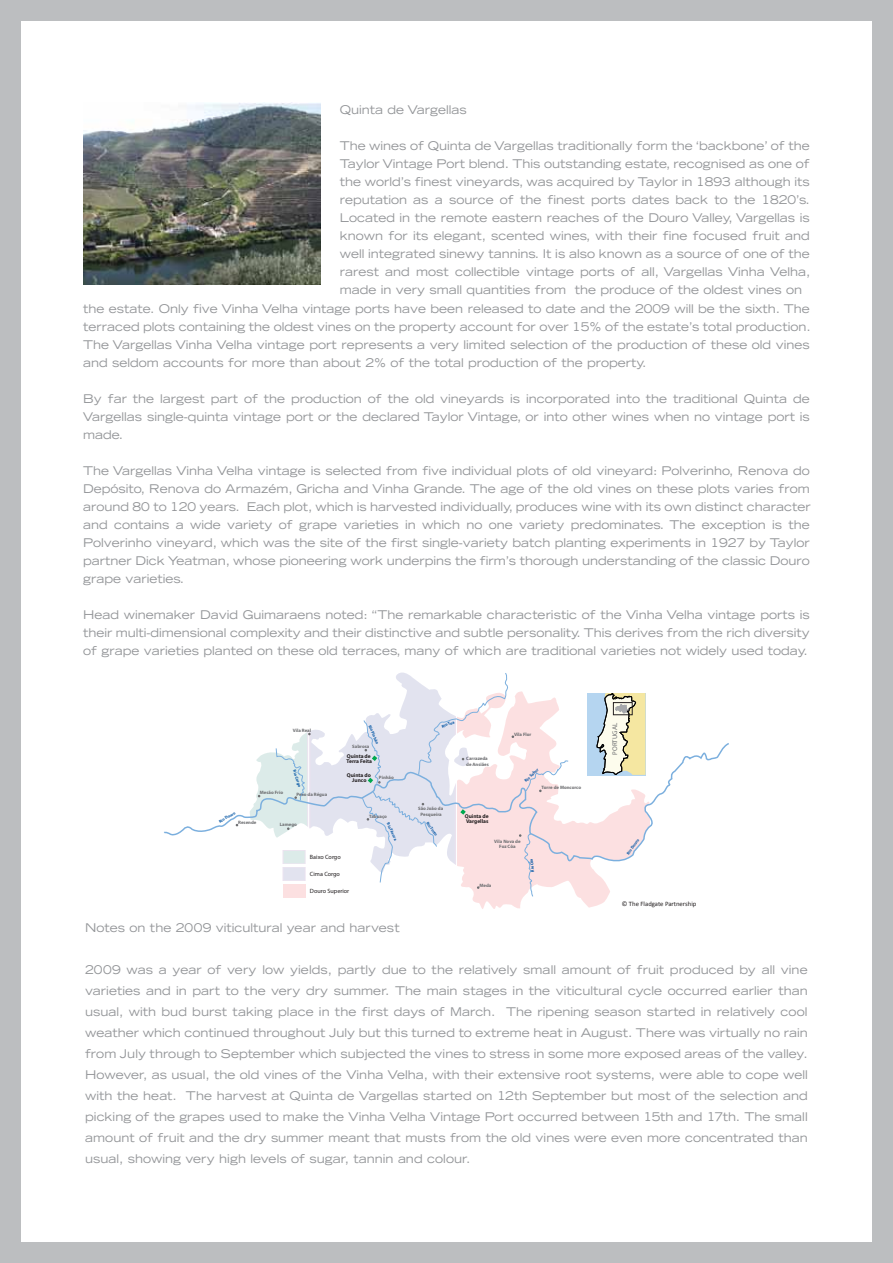
<style>
.page{position:relative;width:893px;height:1263px;background:#bcbec0}
.page>*{position:absolute;margin:0;border:0;box-sizing:border-box;transform-origin:0 0}
.t1{font:expanded 12px/18px "Trade Gothic LH";color:#939598;text-align:justify}
.t2{font:6.9px "Myriad Pro";color:#6d6e71}
.t3{font:6.75px "Calibri";color:#231f20}
.t4{font:6.15px "Myriad Pro";color:#231f20}
.t5{font:700 5.4px/4.8px "Myriad Pro";color:#231f20}
.t6{font:700 4.8px/5.7px "Myriad Pro";color:#6d6e71;text-align:center}
.t7{font:700 4.05px "Myriad Pro";color:#0054a4}
</style>
<div class="page">
<div style="left:21px;top:21px;width:851px;height:1221px;background:#fff"></div>
<div style="left:283px;top:884px;width:22px;height:14px;background:#fce0e1"></div>
<svg style="left:472px;top:897px;width:20px;height:12px"></svg>
<svg style="left:164px;top:742px;width:565px;height:125px"></svg>
<svg style="left:249px;top:672px;width:320px;height:225px"></svg>
<div style="left:587px;top:693px;width:58px;height:82px;background:#b5d5f0"></div>
<svg style="left:596px;top:693px;width:49px;height:83px;background:#d3d2b9"></svg>
<img style="left:83px;top:102px;width:237px;height:183px">
<p class="t1" style="left:340px;top:100px;width:129px">Quinta de Vargellas</p>
<p class="t1" style="left:340px;top:136px;width:472px">The wines of Quinta de Vargellas traditionally form the ‘backbone’ of the</p>
<p class="t1" style="left:340px;top:154px;width:472px">Taylor Vintage Port blend. This outstanding estate, recognised as one of</p>
<p class="t1" style="left:340px;top:172px;width:472px">the world’s finest vineyards, was acquired by Taylor in 1893 although its</p>
<p class="t1" style="left:340px;top:190px;width:472px">reputation as a source of the finest ports dates back to the 1820’s.</p>
<p class="t1" style="left:340px;top:208px;width:472px">Located in the remote eastern reaches of the Douro Valley, Vargellas is</p>
<p class="t1" style="left:340px;top:226px;width:472px">known for its elegant, scented wines, with their fine focused fruit and</p>
<p class="t1" style="left:340px;top:244px;width:472px">well integrated sinewy tannins. It is also known as a source of one of the</p>
<p class="t1" style="left:340px;top:262px;width:472px">rarest and most collectible vintage ports of all, Vargellas Vinha Velha,</p>
<p class="t1" style="left:340px;top:280px;width:464px">made in very small quantities from the produce of the oldest vines on</p>
<p class="t1" style="left:83px;top:299px;width:728px">the estate. Only five Vinha Velha vintage ports have been released to date and the 2009 will be the sixth. The</p>
<p class="t1" style="left:83px;top:317px;width:729px">terraced plots containing the oldest vines on the property account for over 15% of the estate’s total production.</p>
<p class="t1" style="left:83px;top:335px;width:728px">The Vargellas Vinha Velha vintage port represents a very limited selection of the production of these old vines</p>
<p class="t1" style="left:83px;top:353px;width:565px">and seldom accounts for more than about 2% of the total production of the property.</p>
<p class="t1" style="left:83px;top:389px;width:728px">By far the largest part of the production of the old vineyards is incorporated into the traditional Quinta de Vargellas single-quinta vintage port or the declared Taylor Vintage, or into other wines when no vintage port is made.</p>
<p class="t1" style="left:83px;top:461px;width:729px">The Vargellas Vinha Velha vintage is selected from five individual plots of old vineyard: Polverinho, Renova do Depósito, Renova do Armazém, Gricha and Vinha Grande. The age of the old vines on these plots varies from around 80 to 120 years. Each plot, which is harvested individually, produces wine with its own distinct character and contains a wide variety of grape varieties in which no one variety predominates. The exception is the Polverinho vineyard, which was the site of the first single-variety batch planting experiments in 1927 by Taylor partner Dick Yeatman, whose pioneering work underpins the firm’s thorough understanding of the classic Douro grape varieties.</p>
<p class="t1" style="left:83px;top:605px;width:728px">Head winemaker David Guimaraens noted: “The remarkable characteristic of the Vinha Velha vintage ports is their multi-dimensional complexity and their distinctive and subtle personality. This derives from the rich diversity of grape varieties planted on these old terraces, many of which are traditional varieties not widely used today.</p>
<p class="t6" style="left:293px;top:727px;width:20px">Vila Real</p>
<p class="t7" style="left:297px;top:769px;width:19px;rotate:71deg">Rio Corgo</p>
<p class="t7" style="left:372px;top:724px;width:21px;rotate:67deg">Rio Pinhão</p>
<p class="t6" style="left:352px;top:743px;width:19px">Sabrosa</p>
<p class="t5" style="left:347px;top:753px;width:27px">Quinta de<br>Terra Feita</p>
<p class="t5" style="left:347px;top:773px;width:26px;text-align:center">Quinta do<br>Junco</p>
<p class="t6" style="left:379px;top:774px;width:16px;rotate:1deg">Pinhão</p>
<p class="t7" style="left:441px;top:724px;width:15px;rotate:-21deg">Rio Tua</p>
<p class="t6" style="left:466px;top:756px;width:24px;text-align:left">Carrazeda de Ansiães</p>
<p class="t6" style="left:514px;top:731px;width:19px">Vila Flor</p>
<p class="t7" style="left:523px;top:779px;width:19px;rotate:-45deg">Rio Sabor</p>
<p class="t6" style="left:542px;top:784px;width:41px">Torre de Moncorco</p>
<p class="t2" style="left:611px;top:755px;width:33px;rotate:-90deg">PORTUGAL</p>
<p class="t6" style="left:260px;top:790px;width:25px">Mesão Frio</p>
<p class="t6" style="left:297px;top:791px;width:32px">Peso da Régua</p>
<p class="t7" style="left:218px;top:819px;width:20px;rotate:-31deg">Rio Douro</p>
<p class="t6" style="left:369px;top:813px;width:19px">Tabuaço</p>
<p class="t6" style="left:238px;top:819px;width:20px">Resende</p>
<p class="t7" style="left:390px;top:822px;width:20px;rotate:65deg">Rio Távora</p>
<p class="t6" style="left:280px;top:822px;width:19px">Lamego</p>
<p class="t6" style="left:418px;top:806px;width:27px">São João da<br>Pesqueira</p>
<p class="t7" style="left:430px;top:820px;width:18px;rotate:56deg">Rio Torto</p>
<p class="t5" style="left:465px;top:813px;width:25px">Quinta de<br>Vargellas</p>
<p class="t6" style="left:494px;top:838px;width:28px">Vila Nova de<br>Foz Côa</p>
<p class="t4" style="left:310px;top:853px;width:32px">Baixo Corgo</p>
<p class="t4" style="left:310px;top:870px;width:32px">Cima Corgo</p>
<p class="t4" style="left:310px;top:887px;width:41px">Douro Superior</p>
<p class="t6" style="left:479px;top:882px;width:13px">Meda</p>
<p class="t7" style="left:530px;top:872px;width:15px;rotate:-96deg">Rio Côa</p>
<p class="t7" style="left:625px;top:853px;width:20px;rotate:-55deg">Rio Douro</p>
<p class="t3" style="left:622px;top:899px;width:76px">© The Fladgate Partnership</p>
<p class="t1" style="left:85px;top:918px;width:316px">Notes on the 2009 viticultural year and harvest</p>
<p class="t1" style="left:85px;top:959px;width:724px;line-height:21px">2009 was a year of very low yields, partly due to the relatively small amount of fruit produced by all vine varieties and in part to the very dry summer. The main stages in the viticultural cycle occurred earlier than usual, with bud burst taking place in the first days of March. The ripening season started in relatively cool weather which continued throughout July but this turned to extreme heat in August. There was virtually no rain from July through to September which subjected the vines to stress in some more exposed areas of the valley.<br>However, as usual, the old vines of the Vinha Velha, with their extensive root systems, were able to cope well with the heat. The harvest at Quinta de Vargellas started on 12th September but most of the selection and picking of the grapes used to make the Vinha Velha Vintage Port occurred between 15th and 17th. The small amount of fruit and the dry summer meant that musts from the old vines were even more concentrated than usual, showing very high levels of sugar, tannin and colour.</p>
</div>
